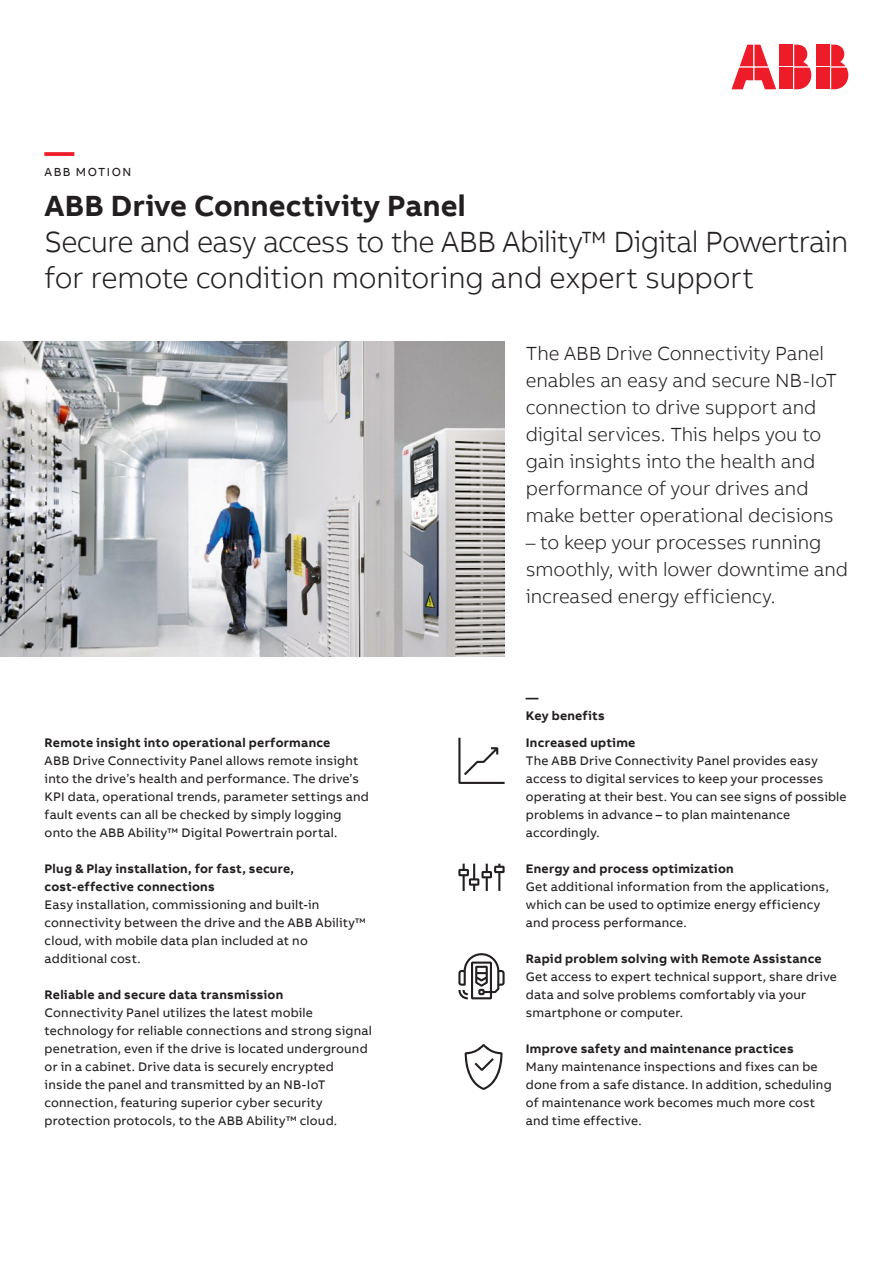
<style>
.page{position:relative;width:893px;height:1263px;background:#fff}
.page>*{position:absolute;margin:0;border:0;box-sizing:border-box;transform-origin:0 0}
.t1{font:300 30px/36px "AB Bvoice";letter-spacing:-.02em;color:#231f20}
.t2{font:700 30px "AB Bvoice";letter-spacing:.005em;color:#231f20}
.t3{font:700 30px "AB Bvoice";color:#ee1c28}
.t4{font:300 19.5px/27px "AB Bvoice";letter-spacing:-.005em;color:#231f20}
.t5{font:12.75px/18px "AB Bvoice";letter-spacing:.015em;color:#231f20}
.t6{font:700 12.75px/18px "AB Bvoice";letter-spacing:.02em;color:#231f20}
.t7{font:12px "AB Bvoice";letter-spacing:.12em;color:#231f20}
</style>
<div class="page">
<img style="left:0;top:342px;width:505px;height:315px">
<div style="left:817px;top:45px;width:13px;height:21px;background:#ee1c28"></div>
<div style="left:817px;top:68px;width:13px;height:21px;background:#ee1c28"></div>
<svg style="left:831px;top:45px;width:17px;height:44px"></svg>
<svg style="left:731px;top:45px;width:45px;height:44px"></svg>
<div style="left:780px;top:45px;width:13px;height:21px;background:#ee1c28"></div>
<div style="left:780px;top:68px;width:13px;height:21px;background:#ee1c28"></div>
<svg style="left:794px;top:45px;width:17px;height:44px"></svg>
<svg style="left:458px;top:738px;width:47px;height:46px"></svg>
<svg style="left:458px;top:864px;width:47px;height:27px"></svg>
<svg style="left:464px;top:1044px;width:39px;height:46px"></svg>
<svg style="left:458px;top:953px;width:47px;height:46px"></svg>
<h1 class="t3" style="left:45px;top:132px;width:31px">—</h1>
<p class="t7" style="left:45px;top:165px;width:88px">ABB MOTION</p>
<h1 class="t2" style="left:45px;top:186px;width:422px">ABB Drive Connectivity Panel</h1>
<h1 class="t1" style="left:45px;top:223px;width:805px">Secure and easy access to the ABB Ability™ Digital Powertrain for remote condition monitoring and expert support</h1>
<h2 class="t4" style="left:526px;top:340px;width:313px">The ABB Drive Connectivity Panel enables an easy and secure NB-IoT connection to drive support and digital services. This helps you to gain insights into the health and performance of your drives and make better operational decisions</h2>
<h2 class="t4" style="left:526px;top:529px;width:324px">– to keep your processes running smoothly, with lower downtime and increased energy efficiency.</h2>
<p class="t6" style="left:45px;top:733px;width:287px">Remote insight into operational performance</p>
<p class="t5" style="left:45px;top:751px;width:326px">ABB Drive Connectivity Panel allows remote insight into the drive’s health and performance. The drive’s KPI data, operational trends, parameter settings and fault events can all be checked by simply logging onto the ABB Ability™ Digital Powertrain portal.</p>
<p class="t6" style="left:45px;top:859px;width:251px">Plug &amp; Play installation, for fast, secure, cost-effective connections</p>
<p class="t5" style="left:45px;top:895px;width:323px">Easy installation, commissioning and built-in connectivity between the drive and the ABB Ability™ cloud, with mobile data plan included at no additional cost.</p>
<p class="t6" style="left:45px;top:985px;width:240px">Reliable and secure data transmission</p>
<p class="t5" style="left:45px;top:1003px;width:329px">Connectivity Panel utilizes the latest mobile technology for reliable connections and strong signal penetration, even if the drive is located underground or in a cabinet. Drive data is securely encrypted inside the panel and transmitted by an NB-IoT connection, featuring superior cyber security protection protocols, to the ABB Ability™ cloud.</p>
<p class="t6" style="left:526px;top:688px;width:80px">—<br>Key benefits</p>
<p class="t6" style="left:526px;top:733px;width:111px">Increased uptime</p>
<p class="t5" style="left:526px;top:751px;width:322px">The ABB Drive Connectivity Panel provides easy access to digital services to keep your processes operating at their best. You can see signs of possible problems in advance – to plan maintenance accordingly.</p>
<p class="t6" style="left:526px;top:859px;width:209px">Energy and process optimization</p>
<p class="t5" style="left:526px;top:877px;width:305px">Get additional information from the applications, which can be used to optimize energy efficiency and process performance.</p>
<p class="t6" style="left:526px;top:949px;width:297px">Rapid problem solving with Remote Assistance</p>
<p class="t5" style="left:526px;top:968px;width:312px">Get access to expert technical support, share drive data and solve problems comfortably via your smartphone or computer.</p>
<p class="t6" style="left:526px;top:1039px;width:269px">Improve safety and maintenance practices</p>
<p class="t5" style="left:526px;top:1058px;width:307px">Many maintenance inspections and fixes can be done from a safe distance. In addition, scheduling of maintenance work becomes much more cost and time effective.</p>
</div>
